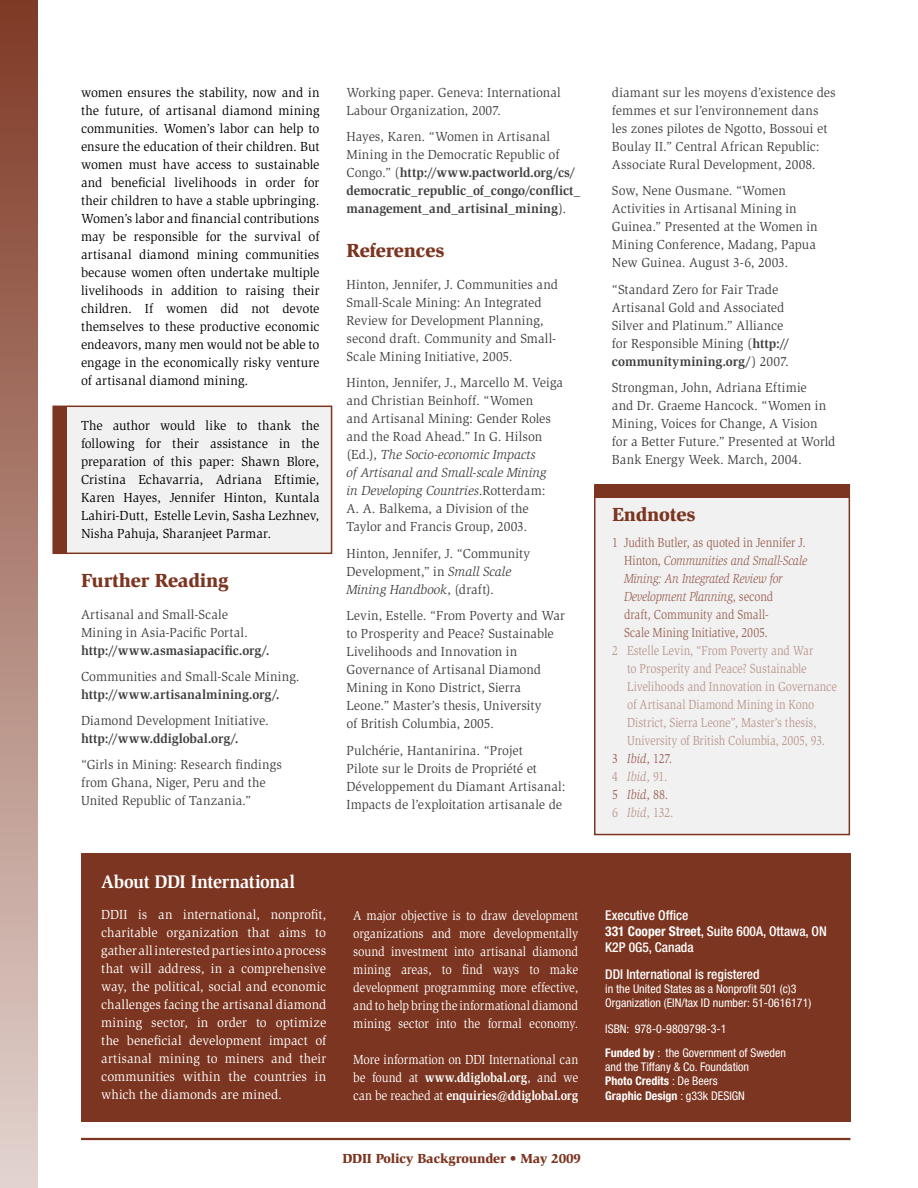
<style>
.page{position:relative;width:918px;height:1188px;background:#fff}
.page>*{position:absolute;margin:0;border:0;box-sizing:border-box;transform-origin:0 0}
.t1{font:900 19.5px "Slimbach";letter-spacing:-.01em;color:#7c3520}
.t2{font:700 18.75px "Slimbach Std";letter-spacing:-.02em;color:#fff;scale:.96 1}
.t3{font:13.5px/18px "Slimbach Std";letter-spacing:.005em;color:#414142;scale:.96 1}
.t4{font:13.5px/18px "Slimbach Std";letter-spacing:.01em;color:#000;text-align:justify;scale:.96 1}
.t5{font:13.5px/18px "Slimbach Std";color:#fff;text-align:justify;scale:.96 1}
.t6{font:13.5px/18px "Slimbach Std";color:#fff;text-align:justify;scale:.89 1}
.t7{font:700 13.5px/18px "Slimbach Std";color:#414142;scale:.96 1}
.t8{font:13.5px "Slimbach Std";letter-spacing:-.005em;color:#bd9a8f;scale:.85 1}
.t9{font:13.5px/18px "Slimbach Std";color:#9d6758;scale:.85 1}
.t10{font:500 condensed 13.5px/16.2px "Helvetica Neue LT Std";color:#fff}
.t11{font:900 13.5px "Slimbach";letter-spacing:-.01em;color:#7c3520}
.t12{font:condensed 12px/14.4px "Helvetica Neue LT Std";color:#fff}
.s1{font-weight:400}
.s2{font-style:italic}
.s3{font-weight:700}
</style>
<div class="page">
<div style="left:52px;top:406px;width:280px;height:148px;background:#f1f1f2;border:2px solid #7c3520"></div>
<div style="left:594px;top:484px;width:256px;height:351px;background:#f1f1f2;border:2px solid #7c3520"></div>
<div style="left:595px;top:484px;width:254px;height:14px;background:#7c3520"></div>
<div style="left:0;top:0;width:37px;height:1188px;background:linear-gradient(to bottom,#7f3a25,#e3d4cf)"></div>
<div style="left:81px;top:854px;width:769px;height:268px;background:#7c3520"></div>
<hr style="left:81px;top:1138px;width:769px;height:2px;background:#7c3520">
<div style="left:53px;top:406px;width:14px;height:148px;background:#7c3520"></div>
<p class="t4" style="left:81px;top:83px;width:250px">women ensures the stability, now and in the future, of artisanal diamond mining communities. Women’s labor can help to ensure the education of their children. But women must have access to sustainable and beneficial livelihoods in order for their children to have a stable upbringing.<br>Women’s labor and financial contributions may be responsible for the survival of artisanal diamond mining communities because women often undertake multiple livelihoods in addition to raising their children. If women did not devote themselves to these productive economic endeavors, many men would not be able to engage in the economically risky venture of artisanal diamond mining.</p>
<p class="t4" style="left:81px;top:416px;width:250px">The author would like to thank the following for their assistance in the preparation of this paper: Shawn Blore, Cristina Echavarria, Adriana Eftimie, Karen Hayes, Jennifer Hinton, Kuntala Lahiri-Dutt, Estelle Levin, Sasha Lezhnev, Nisha Pahuja, Sharanjeet Parmar.</p>
<h1 class="t1" style="left:81px;top:569px;width:149px">Further Reading</h1>
<p class="t3" style="left:81px;top:605px;width:175px">Artisanal and Small-Scale<br>Mining in Asia-Pacific Portal.</p>
<p class="t7" style="left:81px;top:641px;width:198px">http://www.asmasiapacific.org/.</p>
<p class="t3" style="left:81px;top:667px;width:229px">Communities and Small-Scale Mining.</p>
<p class="t7" style="left:81px;top:685px;width:208px">http://www.artisanalmining.org/.</p>
<p class="t3" style="left:81px;top:712px;width:197px">Diamond Development Initiative.</p>
<p class="t7" style="left:81px;top:729px;width:166px">http://www.ddiglobal.org/.</p>
<p class="t3" style="left:81px;top:756px;width:211px">“Girls in Mining: Research findings from Ghana, Niger, Peru and the<br>United Republic of Tanzania.”</p>
<p class="t3" style="left:346px;top:83px;width:225px">Working paper. Geneva: International<br>Labour Organization, 2007.</p>
<p class="t7" style="left:346px;top:127px;width:245px"><span class="s1">Hayes, Karen. “Women in Artisanal Mining in the Democratic Republic of Congo.” (</span>http://www.pactworld.org/cs/ democratic_republic_of_congo/conflict_ management_and_artisinal_mining<span class="s1">).</span></p>
<h1 class="t1" style="left:346px;top:238px;width:99px">References</h1>
<p class="t3" style="left:346px;top:275px;width:222px">Hinton, Jennifer, J. Communities and Small-Scale Mining: An Integrated Review for Development Planning, second draft. Community and Small-Scale Mining Initiative, 2005.</p>
<p class="t3" style="left:346px;top:374px;width:227px">Hinton, Jennifer, J., Marcello M. Veiga and Christian Beinhoff. “Women<br>and Artisanal Mining: Gender Roles and the Road Ahead.” In G. Hilson (Ed.), <span class="s2">The Socio-economic Impacts<br>of Artisanal and Small-scale Mining<br>in Developing Countries</span>.Rotterdam:<br>A. A. Balkema, a Division of the Taylor and Francis Group, 2003.</p>
<p class="t3" style="left:346px;top:544px;width:193px">Hinton, Jennifer, J. “Community<br>Development,” in <span class="s2">Small Scale<br>Mining Handbook</span>, (draft).</p>
<p class="t3" style="left:346px;top:607px;width:229px">Levin, Estelle. “From Poverty and War to Prosperity and Peace? Sustainable Livelihoods and Innovation in Governance of Artisanal Diamond Mining in Kono District, Sierra Leone.” Master’s thesis, University<br>of British Columbia, 2005.</p>
<p class="t3" style="left:346px;top:742px;width:230px">Pulchérie, Hantanirina. “Projet<br>Pilote sur le Droits de Propriété et Développement du Diamant Artisanal:<br>Impacts de l’exploitation artisanale de</p>
<h2 class="t2" style="left:101px;top:870px;width:204px">About DDI International</h2>
<p class="t5" style="left:101px;top:906px;width:236px">DDII is an international, nonprofit, charitable organization that aims to gather all interested parties into a process that will address, in a comprehensive way, the political, social and economic challenges facing the artisanal diamond mining sector, in order to optimize the beneficial development impact of artisanal mining to miners and their communities within the countries in which the diamonds are mined.</p>
<p class="t6" style="left:353px;top:906px;width:254px">A major objective is to draw development organizations and more developmentally sound investment into artisanal diamond mining areas, to find ways to make development programming more effective, and to help bring the informational diamond mining sector into the formal economy.</p>
<p class="t6" style="left:353px;top:1050px;width:254px">More information on DDI International can be found at <span class="s3">www.ddiglobal.org</span>, and we can be reached at <span class="s3">enquiries@ddiglobal.org</span></p>
<p class="t11" style="left:342px;top:1150px;width:240px">DDII Policy Backgrounder • May 2009</p>
<p class="t3" style="left:612px;top:83px;width:235px">diamant sur les moyens d’existence des femmes et sur l’environnement dans les zones pilotes de Ngotto, Bossoui et Boulay II.” Central African Republic:<br>Associate Rural Development, 2008.</p>
<p class="t3" style="left:612px;top:182px;width:216px">Sow, Nene Ousmane. “Women<br>Activities in Artisanal Mining in<br>Guinea.” Presented at the Women in<br>Mining Conference, Madang, Papua<br>New Guinea. August 3-6, 2003.</p>
<p class="t3" style="left:612px;top:280px;width:186px">“Standard Zero for Fair Trade<br>Artisanal Gold and Associated<br>Silver and Platinum.” Alliance for Responsible Mining (<span class="s3">http:// communitymining.org/</span>) 2007.</p>
<p class="t3" style="left:612px;top:379px;width:234px">Strongman, John, Adriana Eftimie<br>and Dr. Graeme Hancock. “Women in Mining, Voices for Change, A Vision for a Better Future.” Presented at World Bank Energy Week. March, 2004.</p>
<h1 class="t1" style="left:612px;top:503px;width:85px">Endnotes</h1>
<p class="t9" style="left:624px;top:534px;width:217px;text-indent:-12px">1 Judith Butler, as quoted in Jennifer J.<br>Hinton, <span class="s2">Communities and Small-Scale Mining: An Integrated Review for Development Planning</span>, second<br>draft, Community and Small-<br>Scale Mining Initiative, 2005.</p>
<p class="t8" style="left:612px;top:643px;width:238px">2 Estelle Levin, “From Poverty and War</p>
<p class="t8" style="left:627px;top:661px;width:213px">to Prosperity and Peace? Sustainable</p>
<p class="t8" style="left:627px;top:679px;width:248px">Livelihoods and Innovation in Governance</p>
<p class="t8" style="left:627px;top:697px;width:222px">of Artisanal Diamond Mining in Kono</p>
<p class="t8" style="left:627px;top:715px;width:224px">District, Sierra Leone”, Master’s thesis,</p>
<p class="t8" style="left:627px;top:733px;width:234px">University of British Columbia, 2005, 93.</p>
<p class="t9" style="left:612px;top:750px;width:72px">3 <span class="s2">Ibid</span>, 127.</p>
<p class="t8" style="left:612px;top:769px;width:67px">4 <span class="s2">Ibid</span>, 91.</p>
<p class="t9" style="left:612px;top:786px;width:68px">5 <span class="s2">Ibid</span>, 88.</p>
<p class="t8" style="left:612px;top:805px;width:74px">6 <span class="s2">Ibid</span>, 132.</p>
<p class="t10" style="left:605px;top:907px;width:223px">Executive Office<br><span class="s3">331 Cooper Street</span>, Suite 600A, Ottawa, ON<br>K2P 0G5, Canada</p>
<p class="t10" style="left:605px;top:966px;width:156px">DDI International is registered</p>
<p class="t12" style="left:605px;top:981px;width:208px">in the United States as a Nonprofit 501 (c)3<br>Organization (EIN/tax ID number: 51-0616171)</p>
<p class="t12" style="left:605px;top:1017px;width:182px;line-height:23.4px">ISBN: 978-0-9809798-3-1<br><span class="s3">Funded by</span> : the Government of Sweden</p>
<p class="t12" style="left:605px;top:1059px;width:145px">and the Tiffany &amp; Co. Foundation<br><span class="s3">Photo Credits</span> : De Beers<br><span class="s3">Graphic Design</span> : g33k DESIGN</p>
</div>
